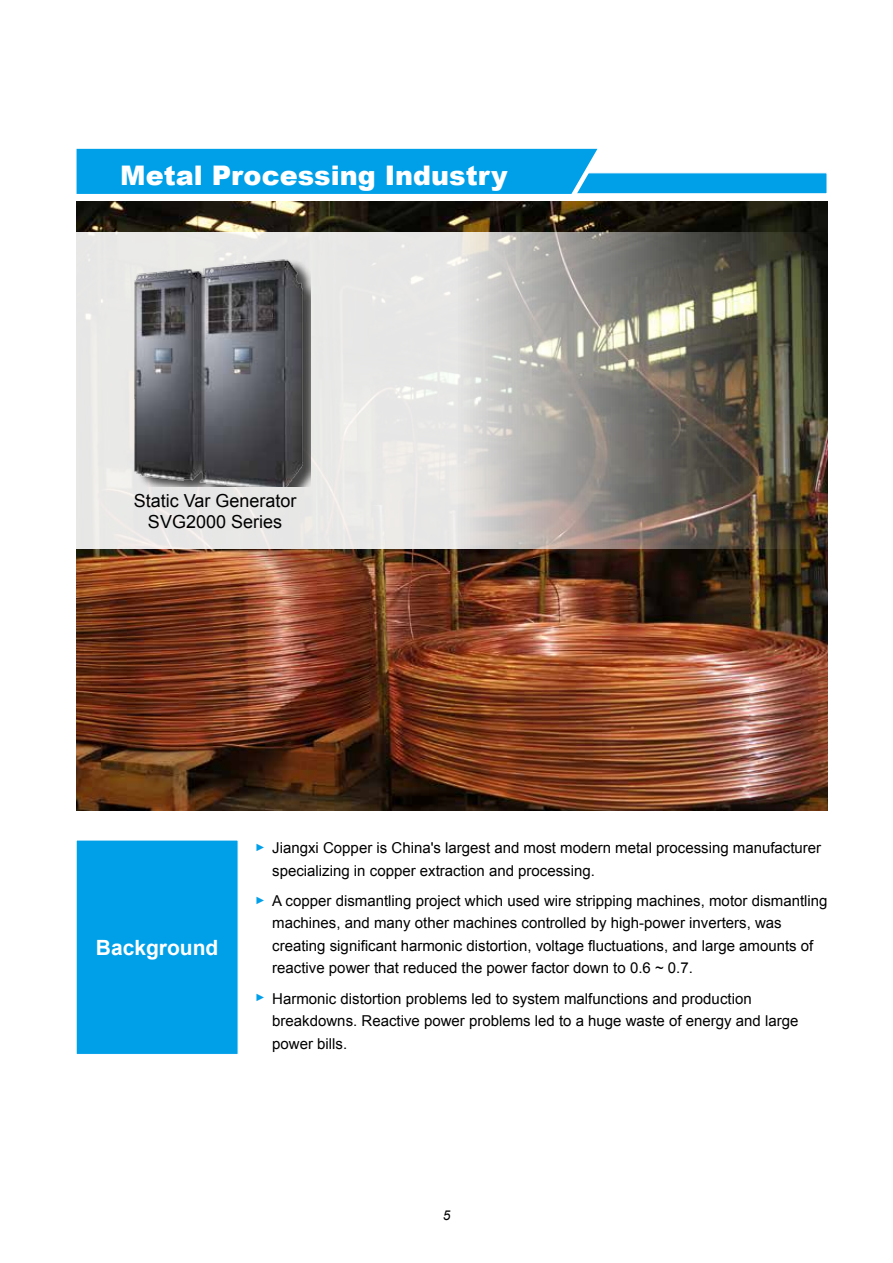
<style>
.page{position:relative;width:893px;height:1263px;background:#fff}
.page>*{position:absolute;margin:0;border:0;box-sizing:border-box;transform-origin:0 0}
.t1{font:900 27px "Arial";color:#fff}
.t2{font:700 21px "Arial";color:#fff}
.t3{font:18px/21.6px "Arial";color:#000;text-align:center}
.t4{font:15px/22.5px "Arial";color:#000}
.t5{font:italic 13.5px "Arial";color:#000}
.s1{font-size:10.5px;color:#00a0e9}
</style>
<div class="page">
<div style="left:76px;top:840px;width:162px;height:214px;background:#00a0e9"></div>
<img style="left:77px;top:201px;width:750px;height:609px">
<img style="left:77px;top:232px;width:751px;height:317px">
<img style="left:120px;top:253px;width:190px;height:233px">
<div style="left:323px;top:173px;width:504px;height:21px;background:#00a0e9;border:1px solid #fff"></div>
<div style="left:77px;top:149px;width:526px;height:45px;background:#00a0e9"></div>
<h1 class="t1" style="left:120px;top:155px;width:389px">Metal Processing Industry</h1>
<p class="t3" style="left:134px;top:490px;width:164px">Static Var Generator<br>SVG2000 Series</p>
<h2 class="t2" style="left:96px;top:934px;width:124px">Background</h2>
<p class="t4" style="left:272px;top:837px;width:550px;text-indent:-17px"><span class="s1">►</span> Jiangxi Copper is China's largest and most modern metal processing manufacturer specializing in copper extraction and processing.</p>
<p class="t4" style="left:272px;top:889px;width:557px;text-indent:-17px"><span class="s1">►</span> A copper dismantling project which used wire stripping machines, motor dismantling machines, and many other machines controlled by high-power inverters, was creating significant harmonic distortion, voltage fluctuations, and large amounts of reactive power that reduced the power factor down to 0.6 ~ 0.7.</p>
<p class="t4" style="left:272px;top:987px;width:528px;text-indent:-17px"><span class="s1">►</span> Harmonic distortion problems led to system malfunctions and production breakdowns. Reactive power problems led to a huge waste of energy and large power bills.</p>
<p class="t5" style="left:443px;top:1206px;width:9px">5</p>
</div>
